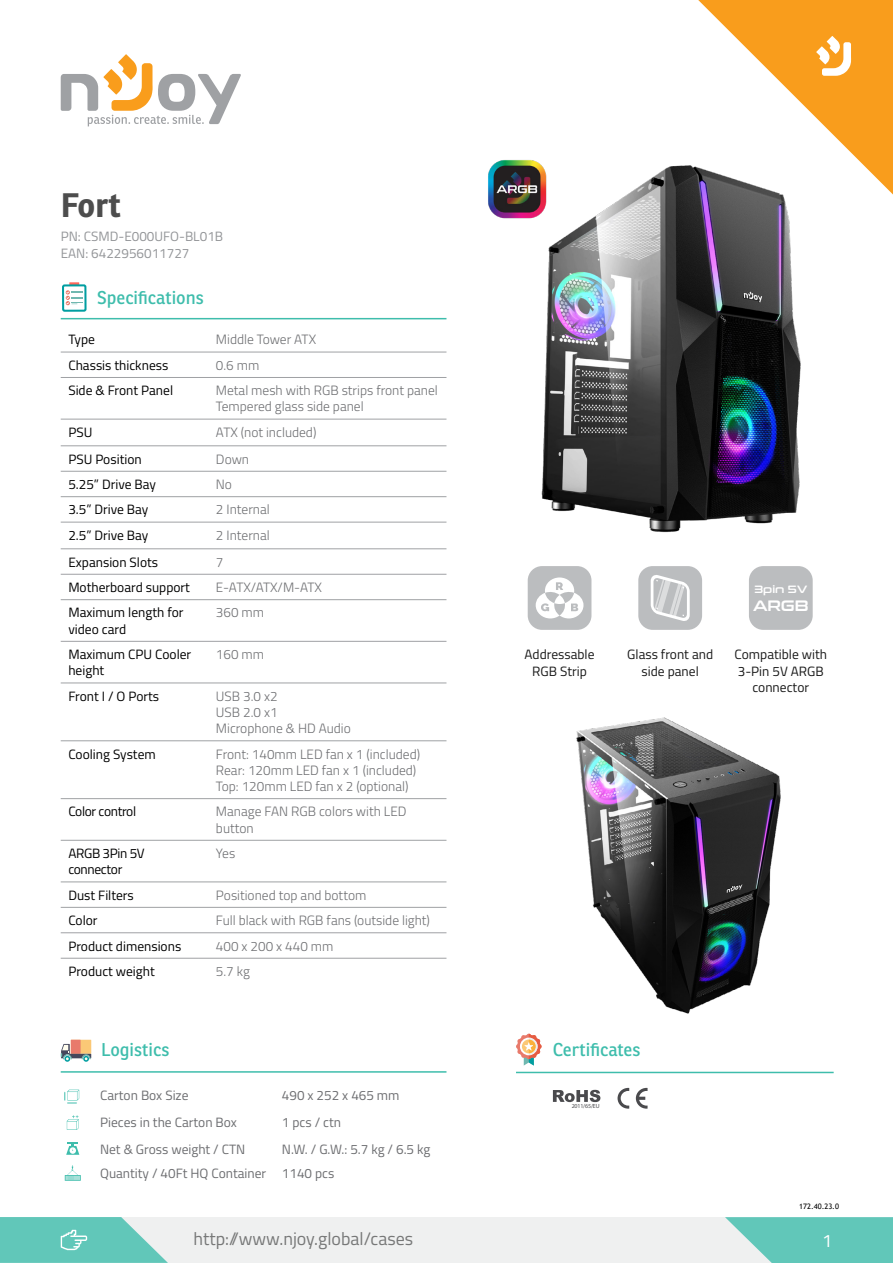
<style>
.page{position:relative;width:893px;height:1263px;background:#fff}
.page>*{position:absolute;margin:0;border:0;box-sizing:border-box;transform-origin:0 0}
.t1{font:700 33px "Ronnia";color:#4d4d4d}
.t2{font:18px "Ronnia";color:#3ebdac}
.t3{font:18px "Titillium";color:#777878}
.t4{font:18px "Titillium";color:#fff}
.t5{font:15px "Conthrax Sb";color:#fff}
.t6{font:300 13.5px/16.2px "Titillium";color:#6d6e71}
.t7{font:13.5px/16.2px "Titillium";color:#000}
.t8{font:13.5px "Titillium";color:#6d6e71}
.t9{font:13.5px/16.5px "Titillium";color:#1a1a1a;text-align:center}
.t10{font:13.5px/17px "Titillium";color:#939598}
.t11{font:13.5px/16.2px "Titillium";letter-spacing:-.025em;color:#000}
.t12{font:300 13.5px "Titillium";letter-spacing:-.025em;color:#6d6e71}
.t13{font:10.5px "Conthrax Sb";color:#fff}
.t14{font:7.5px "Trebuchet MS";color:#000}
.t15{font:6px "Myriad Pro";letter-spacing:-.025em;color:#4a4a4d}
</style>
<div class="page">
<div style="left:0;top:1217px;width:893px;height:46px;background:#eff0f0"></div>
<svg style="left:725px;top:1217px;width:168px;height:46px;background:#75ccc0"></svg>
<svg style="left:698px;top:0;width:195px;height:194px"></svg>
<svg style="left:61px;top:54px;width:180px;height:72px"></svg>
<svg style="left:0;top:1217px;width:168px;height:46px;background:#78cdc2"></svg>
<div style="left:749px;top:566px;width:64px;height:64px;background:#bbbdbf;border-radius:14px"></div>
<div style="left:638px;top:566px;width:64px;height:64px;background:#bbbdbf;border-radius:14px"></div>
<div style="left:528px;top:566px;width:63px;height:64px;background:#bbbdbf;border-radius:14px"></div>
<img style="left:488px;top:159px;width:365px;height:374px">
<img style="left:576px;top:717px;width:205px;height:297px">
<hr style="left:61px;top:318px;width:385px;height:1px;background:#3ebdac">
<hr style="left:61px;top:932px;width:138px;height:1px;background:#9fa1a4">
<hr style="left:199px;top:932px;width:247px;height:1px;background:#9fa1a4">
<hr style="left:61px;top:958px;width:138px;height:1px;background:#9fa1a4">
<hr style="left:199px;top:958px;width:247px;height:1px;background:#9fa1a4">
<hr style="left:61px;top:352px;width:138px;height:1px;background:#9fa1a4">
<hr style="left:199px;top:352px;width:247px;height:1px;background:#9fa1a4">
<hr style="left:61px;top:377px;width:138px;height:1px;background:#9fa1a4">
<hr style="left:199px;top:377px;width:247px;height:1px;background:#9fa1a4">
<hr style="left:61px;top:419px;width:138px;height:1px;background:#9fa1a4">
<hr style="left:199px;top:419px;width:247px;height:1px;background:#9fa1a4">
<hr style="left:61px;top:445px;width:138px;height:1px;background:#9fa1a4">
<hr style="left:199px;top:445px;width:247px;height:1px;background:#9fa1a4">
<hr style="left:61px;top:471px;width:138px;height:1px;background:#9fa1a4">
<hr style="left:199px;top:471px;width:247px;height:1px;background:#9fa1a4">
<hr style="left:61px;top:496px;width:138px;height:1px;background:#9fa1a4">
<hr style="left:199px;top:496px;width:247px;height:1px;background:#9fa1a4">
<hr style="left:61px;top:522px;width:138px;height:1px;background:#9fa1a4">
<hr style="left:199px;top:522px;width:247px;height:1px;background:#9fa1a4">
<hr style="left:61px;top:548px;width:138px;height:1px;background:#9fa1a4">
<hr style="left:199px;top:548px;width:247px;height:1px;background:#9fa1a4">
<hr style="left:61px;top:574px;width:138px;height:1px;background:#9fa1a4">
<hr style="left:199px;top:574px;width:247px;height:1px;background:#9fa1a4">
<hr style="left:61px;top:599px;width:138px;height:1px;background:#9fa1a4">
<hr style="left:199px;top:599px;width:247px;height:1px;background:#9fa1a4">
<hr style="left:61px;top:641px;width:138px;height:1px;background:#9fa1a4">
<hr style="left:199px;top:641px;width:247px;height:1px;background:#9fa1a4">
<hr style="left:61px;top:683px;width:138px;height:1px;background:#9fa1a4">
<hr style="left:199px;top:683px;width:247px;height:1px;background:#9fa1a4">
<hr style="left:61px;top:798px;width:138px;height:1px;background:#9fa1a4">
<hr style="left:199px;top:798px;width:247px;height:1px;background:#9fa1a4">
<hr style="left:61px;top:840px;width:138px;height:1px;background:#9fa1a4">
<hr style="left:199px;top:840px;width:247px;height:1px;background:#9fa1a4">
<hr style="left:61px;top:881px;width:138px;height:1px;background:#9fa1a4">
<hr style="left:199px;top:881px;width:247px;height:1px;background:#9fa1a4">
<hr style="left:61px;top:907px;width:138px;height:1px;background:#9fa1a4">
<hr style="left:199px;top:907px;width:247px;height:1px;background:#9fa1a4">
<hr style="left:61px;top:740px;width:138px;height:1px;background:#9fa1a4">
<hr style="left:199px;top:740px;width:247px;height:1px;background:#9fa1a4">
<div style="left:62px;top:284px;width:25px;height:28px;border:2px solid #009ea1;border-radius:2px"></div>
<svg style="left:66px;top:282px;width:17px;height:23px"></svg>
<svg style="left:67px;top:1115px;width:12px;height:15px"></svg>
<svg style="left:66px;top:1142px;width:13px;height:13px"></svg>
<svg style="left:64px;top:1090px;width:15px;height:14px"></svg>
<hr style="left:61px;top:1071px;width:385px;height:2px;background:#3ebdac">
<div style="left:71px;top:1040px;width:20px;height:14px;background:#fbc876"></div>
<div style="left:71px;top:1040px;width:10px;height:14px;background:#e87a6b"></div>
<svg style="left:61px;top:1044px;width:30px;height:18px"></svg>
<hr style="left:516px;top:1072px;width:318px;height:1px;background:#3ebdac">
<svg style="left:516px;top:1033px;width:26px;height:32px"></svg>
<svg style="left:65px;top:1165px;width:16px;height:16px"></svg>
<svg style="left:650px;top:575px;width:40px;height:46px"></svg>
<svg style="left:618px;top:1088px;width:11px;height:21px"></svg>
<svg style="left:636px;top:1088px;width:12px;height:21px"></svg>
<svg style="left:553px;top:1090px;width:47px;height:12px"></svg>
<svg style="left:536px;top:577px;width:47px;height:41px"></svg>
<h1 class="t1" style="left:61px;top:185px;width:62px">Fort</h1>
<p class="t10" style="left:61px;top:228px;width:164px">PN: CSMD-E000UFO-BL01B<br>EAN: 6422956011727</p>
<h2 class="t2" style="left:97px;top:286px;width:108px">Specifications</h2>
<p class="t7" style="left:68px;top:331px;width:28px">Type</p>
<p class="t6" style="left:216px;top:331px;width:102px">Middle Tower ATX</p>
<p class="t7" style="left:68px;top:356px;width:102px">Chassis thickness</p>
<p class="t6" style="left:216px;top:356px;width:45px">0.6 mm</p>
<p class="t7" style="left:68px;top:382px;width:106px">Side &amp; Front Panel</p>
<p class="t6" style="left:216px;top:382px;width:223px">Metal mesh with RGB strips front panel<br>Tempered glass side panel</p>
<p class="t7" style="left:68px;top:423px;width:26px">PSU</p>
<p class="t6" style="left:216px;top:423px;width:102px">ATX (not included)</p>
<p class="t7" style="left:68px;top:450px;width:75px">PSU Position</p>
<p class="t6" style="left:216px;top:450px;width:35px">Down</p>
<p class="t7" style="left:68px;top:475px;width:89px">5.25” Drive Bay</p>
<p class="t6" style="left:216px;top:475px;width:18px">No</p>
<p class="t7" style="left:68px;top:501px;width:82px">3.5” Drive Bay</p>
<p class="t6" style="left:216px;top:501px;width:55px">2 Internal</p>
<p class="t7" style="left:68px;top:526px;width:82px">2.5” Drive Bay</p>
<p class="t6" style="left:216px;top:526px;width:55px">2 Internal</p>
<p class="t7" style="left:68px;top:553px;width:91px">Expansion Slots</p>
<p class="t6" style="left:216px;top:553px;width:9px">7</p>
<p class="t7" style="left:68px;top:578px;width:123px">Motherboard support</p>
<p class="t12" style="left:216px;top:577px;width:108px">E-ATX/ATX/M-ATX</p>
<p class="t7" style="left:68px;top:604px;width:117px">Maximum length for video card</p>
<p class="t6" style="left:216px;top:604px;width:50px">360 mm</p>
<p class="t7" style="left:68px;top:646px;width:124px">Maximum CPU Cooler height</p>
<p class="t6" style="left:216px;top:646px;width:50px">160 mm</p>
<p class="t7" style="left:68px;top:687px;width:92px">Front I / O Ports</p>
<p class="t6" style="left:216px;top:687px;width:136px">USB 3.0 x2<br>USB 2.0 x1<br>Microphone &amp; HD Audio</p>
<p class="t7" style="left:68px;top:745px;width:89px">Cooling System</p>
<p class="t6" style="left:216px;top:745px;width:206px">Front: 140mm LED fan x 1 (included)<br>Rear: 120mm LED fan x 1 (included)<br>Top: 120mm LED fan x 2 (optional)</p>
<p class="t11" style="left:68px;top:803px;width:69px">Color control</p>
<p class="t6" style="left:216px;top:803px;width:192px">Manage FAN RGB colors with LED button</p>
<p class="t11" style="left:68px;top:844px;width:78px">ARGB 3Pin 5V connector</p>
<p class="t6" style="left:216px;top:844px;width:21px">Yes</p>
<p class="t7" style="left:68px;top:886px;width:67px">Dust Filters</p>
<p class="t6" style="left:216px;top:886px;width:152px">Positioned top and bottom</p>
<p class="t7" style="left:68px;top:912px;width:31px">Color</p>
<p class="t6" style="left:216px;top:912px;width:216px">Full black with RGB fans (outside light)</p>
<p class="t7" style="left:68px;top:937px;width:114px">Product dimensions</p>
<p class="t6" style="left:216px;top:937px;width:119px">400 x 200 x 440 mm</p>
<p class="t7" style="left:68px;top:962px;width:88px">Product weight</p>
<p class="t6" style="left:216px;top:962px;width:35px">5.7 kg</p>
<h2 class="t2" style="left:101px;top:1038px;width:70px">Logistics</h2>
<p class="t8" style="left:100px;top:1085px;width:90px">Carton Box Size</p>
<p class="t8" style="left:282px;top:1085px;width:119px">490 x 252 x 465 mm</p>
<p class="t8" style="left:100px;top:1112px;width:138px">Pieces in the Carton Box</p>
<p class="t8" style="left:282px;top:1112px;width:61px">1 pcs / ctn</p>
<p class="t8" style="left:100px;top:1139px;width:147px">Net &amp; Gross weight / CTN</p>
<p class="t8" style="left:282px;top:1139px;width:150px">N.W. / G.W.: 5.7 kg / 6.5 kg</p>
<p class="t8" style="left:100px;top:1164px;width:236px">Quantity / 40Ft HQ Container 1140 pcs</p>
<p class="t13" style="left:754px;top:581px;width:54px">3pin 5V</p>
<p class="t5" style="left:753px;top:594px;width:57px">ARGB</p>
<p class="t9" style="left:627px;top:646px;width:87px">Glass front and side panel</p>
<p class="t9" style="left:525px;top:646px;width:71px">Addressable<br>RGB Strip</p>
<p class="t9" style="left:735px;top:646px;width:94px">Compatible with<br>3-Pin 5V ARGB connector</p>
<h2 class="t2" style="left:553px;top:1039px;width:89px">Certificates</h2>
<p class="t15" style="left:572px;top:1102px;width:29px">2011/65/EU</p>
<p class="t14" style="left:799px;top:1201px;width:41px">172.40.23.0</p>
<h2 class="t3" style="left:193px;top:1225px;width:221px">http://www.njoy.global/cases</h2>
<h2 class="t4" style="left:822px;top:1227px;width:12px">1</h2>
</div>
